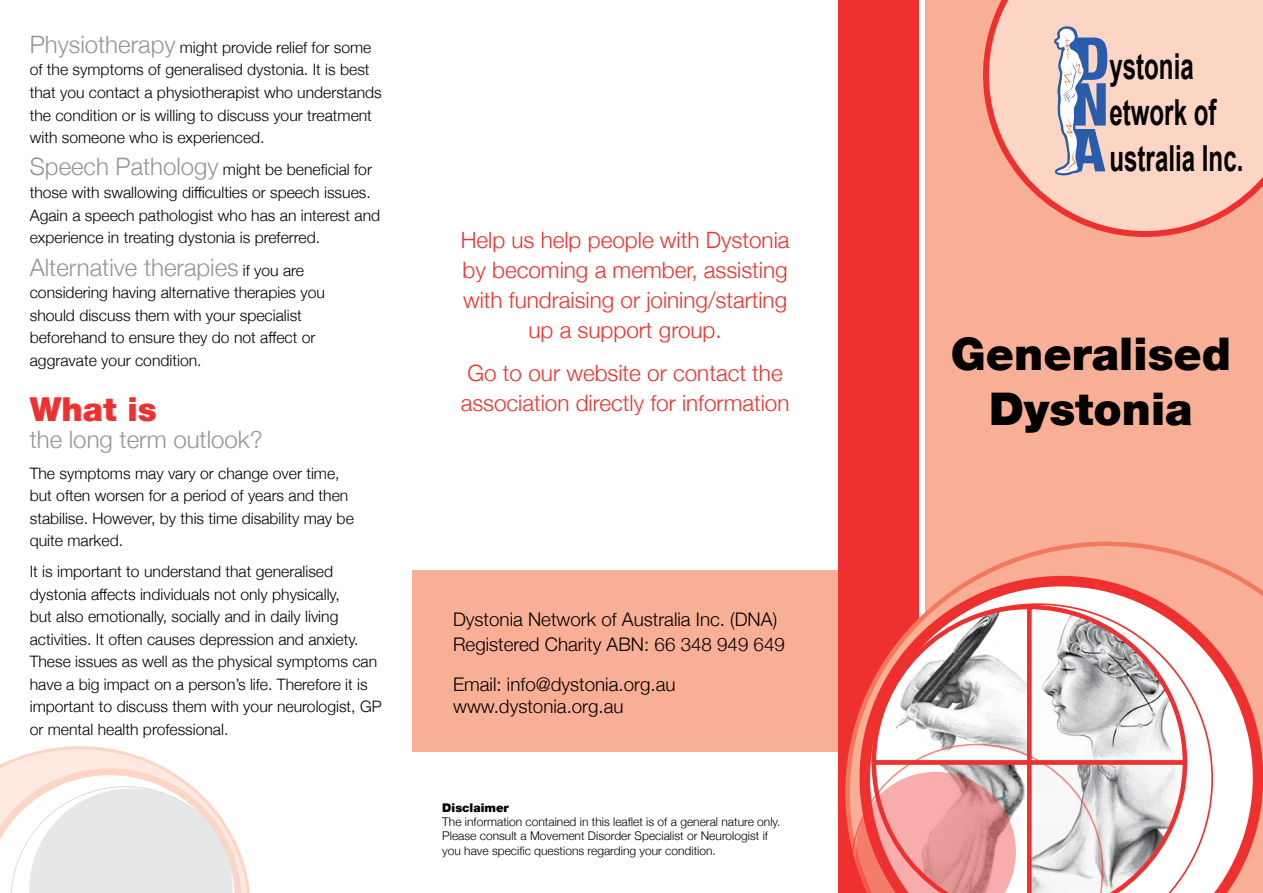
<style>
.page{position:relative;width:1263px;height:893px;background:#fff}
.page>*{position:absolute;margin:0;border:0;box-sizing:border-box;transform-origin:0 0}
.t1{font:900 45px/55.5px "Helvetica Neue";color:#000;text-align:center}
.t2{font:700 35.85px/45.8px "Arial";color:#030000;scale:.67 1}
.t3{font:900 33px "Helvetica Neue";color:#ee312e}
.t4{font:300 24px "Helvetica Neue";color:#939598}
.t5{font:300 22.5px/30px "Helvetica Neue";color:#ee312e;text-align:center}
.t6{font:300 18.75px/25.2px "Helvetica Neue";color:#000}
.t7{font:300 15.75px/22.5px "Helvetica Neue";color:#000}
.t8{font:300 12px/14.4px "Helvetica Neue";color:#000}
.t9{font:900 12px "Helvetica Neue";color:#000}
.s1{font-size:24px;color:#939598}
.s2{font-size:15.75px;color:#000}
</style>
<div class="page">
<svg style="left:0;top:746px;width:250px;height:147px"></svg>
<div style="left:893px;top:0;width:370px;height:893px;background:#f9ae96"></div>
<div style="left:412px;top:570px;width:426px;height:182px;background:#f9ae96"></div>
<svg style="left:983px;top:0;width:280px;height:237px;background:#fac7b6"></svg>
<svg style="left:1052px;top:23px;width:55px;height:155px;background:#a8acc4"></svg>
<svg style="left:918px;top:0;width:7px;height:542px;background:#fce1e1"></svg>
<div style="left:838px;top:0;width:80px;height:893px;background:#ee312e"></div>
<svg style="left:845px;top:542px;width:394px;height:297px"></svg>
<svg style="left:859px;top:576px;width:404px;height:317px"></svg>
<svg style="left:1189px;top:603px;width:24px;height:290px;background:#fce3e0"></svg>
<svg style="left:850px;top:602px;width:339px;height:291px;background:#e2b4b3"></svg>
<p class="t7" style="left:30px;top:35px;width:354px"><span class="s1">Physiotherapy</span> might provide relief for some of the symptoms of generalised dystonia. It is best that you contact a physiotherapist who understands the condition or is willing to discuss your treatment with someone who is experienced.</p>
<p class="t7" style="left:30px;top:157px;width:352px"><span class="s1">Speech Pathology</span> might be beneficial for those with swallowing difficulties or speech issues.<br>Again a speech pathologist who has an interest and experience in treating dystonia is preferred.</p>
<h3 class="t4" style="left:30px;top:248px;width:276px">Alternative therapies <span class="s2">if you are</span></h3>
<p class="t7" style="left:30px;top:280px;width:297px">considering having alternative therapies you should discuss them with your specialist beforehand to ensure they do not affect or aggravate your condition.</p>
<h3 class="t3" style="left:30px;top:389px;width:129px">What is</h3>
<h3 class="t4" style="left:30px;top:420px;width:234px">the long term outlook?</h3>
<p class="t7" style="left:30px;top:460px;width:326px">The symptoms may vary or change over time, but often worsen for a period of years and then stabilise. However, by this time disability may be quite marked.</p>
<p class="t7" style="left:30px;top:559px;width:353px">It is important to understand that generalised dystonia affects individuals not only physically,<br>but also emotionally, socially and in daily living activities. It often causes depression and anxiety.<br>These issues as well as the physical symptoms can have a big impact on a person’s life. Therefore it is important to discuss them with your neurologist, GP or mental health professional.</p>
<h3 class="t5" style="left:461px;top:224px;width:330px">Help us help people with Dystonia by becoming a member, assisting with fundraising or joining/starting up a support group.</h3>
<h3 class="t5" style="left:461px;top:356px;width:330px">Go to our website or contact the association directly for information</h3>
<p class="t6" style="left:453px;top:606px;width:333px">Dystonia Network of Australia Inc. (DNA)<br>Registered Charity ABN: 66 348 949 649</p>
<p class="t6" style="left:453px;top:672px;width:224px;line-height:22.2px">Email: info@dystonia.org.au www.dystonia.org.au</p>
<p class="t9" style="left:442px;top:800px;width:68px">Disclaimer</p>
<p class="t8" style="left:442px;top:813px;width:340px">The information contained in this leaflet is of a general nature only.<br>Please consult a Movement Disorder Specialist or Neurologist if you have specific questions regarding your condition.</p>
<h2 class="t2" style="left:1109px;top:45px;width:202px">ystonia etwork of ustralia Inc.</h2>
<h1 class="t1" style="left:951px;top:326px;width:282px">Generalised<br>Dystonia</h1>
</div>
